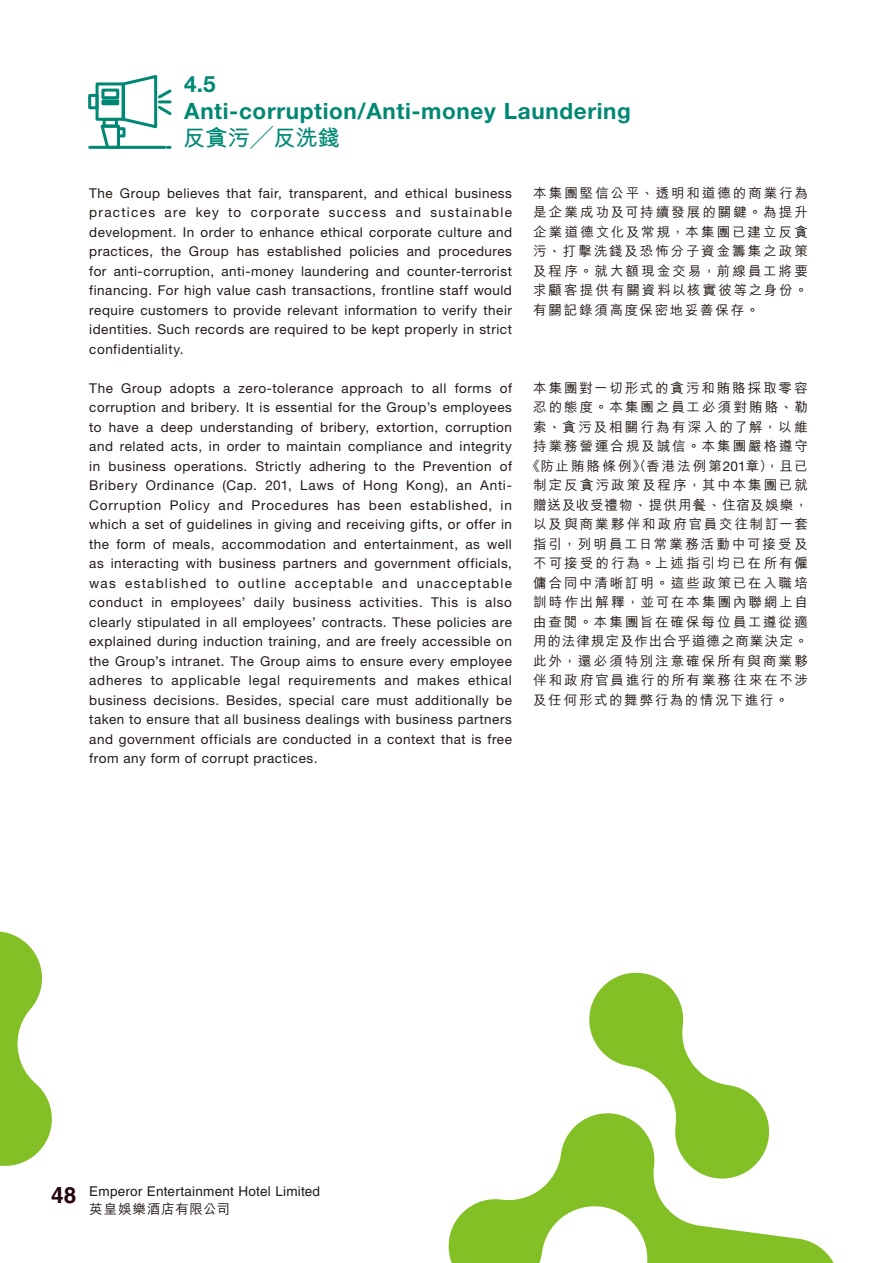
<style>
.page{position:relative;width:893px;height:1263px;background:#fff}
.page>*{position:absolute;margin:0;border:0;box-sizing:border-box;transform-origin:0 0}
.t1{font:700 22.5px/27px "Helvetica Neue LT Std";letter-spacing:.03em;color:#008874}
.t2{font:700 22.5px "M Hei HK";letter-spacing:-.015em;color:#008874}
.t3{font:13.5px/19.5px "Helvetica Neue LT Std";letter-spacing:.035em;color:#231916;text-align:justify}
.t4{font:500 13.5px/19.5px "M Hei HK";letter-spacing:.14em;color:#231916;text-align:justify}
.t5{font:500 13.5px "M Hei HK";letter-spacing:.075em;color:#231916}
.t6{font:13.5px "Helvetica LT Std";letter-spacing:.02em;color:#231916}
.t7{font:500 13.5px "M Hei HK";letter-spacing:.17em;color:#231916}
.t8{font:500 13.5px "M Hei HK";letter-spacing:.12em;color:#231916}
.t9{font:500 13.5px "M Hei HK";letter-spacing:.05em;color:#231916}
.s1{font-family:"Helvetica Neue LT Std";font-weight:400}
.s2{font-weight:700;font-size:22.5px;color:#25050d}
</style>
<div class="page">
<svg style="left:0;top:931px;width:52px;height:235px"></svg>
<svg style="left:589px;top:972px;width:176px;height:140px"></svg>
<svg style="left:448px;top:1112px;width:386px;height:151px"></svg>
<hr style="left:90px;top:146px;width:75px;height:3px;background:#008874">
<div style="left:96px;top:82px;width:29px;height:39px;border:3px solid #008874"></div>
<div style="left:88px;top:94px;width:10px;height:15px;border:3px solid #008874"></div>
<svg style="left:98px;top:75px;width:74px;height:74px"></svg>
<h1 class="t1" style="left:184px;top:70px;width:448px">4.5<br>Anti-corruption/Anti-money Laundering</h1>
<h1 class="t2" style="left:183px;top:121px;width:158px">反貪污╱反洗錢</h1>
<p class="t3" style="left:89px;top:183px;width:424px">The Group believes that fair, transparent, and ethical business practices are key to corporate success and sustainable development. In order to enhance ethical corporate culture and practices, the Group has established policies and procedures for anti-corruption, anti-money laundering and counter-terrorist financing. For high value cash transactions, frontline staff would require customers to provide relevant information to verify their identities. Such records are required to be kept properly in strict confidentiality.</p>
<p class="t3" style="left:89px;top:378px;width:424px">The Group adopts a zero-tolerance approach to all forms of corruption and bribery. It is essential for the Group’s employees to have a deep understanding of bribery, extortion, corruption and related acts, in order to maintain compliance and integrity in business operations. Strictly adhering to the Prevention of Bribery Ordinance (Cap. 201, Laws of Hong Kong), an Anti-Corruption Policy and Procedures has been established, in which a set of guidelines in giving and receiving gifts, or offer in the form of meals, accommodation and entertainment, as well as interacting with business partners and government officials, was established to outline acceptable and unacceptable conduct in employees’ daily business activities. This is also clearly stipulated in all employees’ contracts. These policies are explained during induction training, and are freely accessible on the Group’s intranet. The Group aims to ensure every employee adheres to applicable legal requirements and makes ethical business decisions. Besides, special care must additionally be taken to ensure that all business dealings with business partners and government officials are conducted in a context that is free from any form of corrupt practices.</p>
<p class="t4" style="left:533px;top:182px;width:276px">本集團堅信公平、透明和道德的商業行為是企業成功及可持續發展的關鍵。為提升企業道德文化及常規，本集團已建立反貪污、打擊洗錢及恐怖分子資金籌集之政策及程序。就大額現金交易，前線員工將要求顧客提供有關資料以核實彼等之身份。有關記錄須高度保密地妥善保存。</p>
<p class="t4" style="left:533px;top:377px;width:276px">本集團對一切形式的貪污和賄賂採取零容</p>
<p class="t4" style="left:533px;top:396px;width:276px">忍的態度。本集團之員工必須對賄賂、勒</p>
<p class="t7" style="left:533px;top:417px;width:276px">索、貪污及相關行為有深入的了解，以維</p>
<p class="t4" style="left:533px;top:435px;width:276px">持業務營運合規及誠信。本集團嚴格遵守</p>
<p class="t4" style="left:526px;top:455px;width:283px">《防止賄賂條例》（香港法例第<span class="s1">201</span>章），且已</p>
<p class="t4" style="left:533px;top:474px;width:276px">制定反貪污政策及程序，其中本集團已就</p>
<p class="t5" style="left:533px;top:495px;width:276px">贈送及收受禮物、提供用餐、住宿及娛樂，</p>
<p class="t4" style="left:533px;top:513px;width:276px">以及與商業夥伴和政府官員交往制訂一套</p>
<p class="t4" style="left:533px;top:533px;width:276px">指引，列明員工日常業務活動中可接受及</p>
<p class="t4" style="left:533px;top:552px;width:276px">不可接受的行為。上述指引均已在所有僱</p>
<p class="t4" style="left:533px;top:572px;width:276px">傭合同中清晰訂明。這些政策已在入職培</p>
<p class="t4" style="left:533px;top:591px;width:276px">訓時作出解釋，並可在本集團內聯網上自</p>
<p class="t4" style="left:533px;top:611px;width:276px">由查閱。本集團旨在確保每位員工遵從適</p>
<p class="t5" style="left:533px;top:631px;width:276px">用的法律規定及作出合乎道德之商業決定。</p>
<p class="t4" style="left:533px;top:650px;width:276px">此外，還必須特別注意確保所有與商業夥</p>
<p class="t4" style="left:533px;top:669px;width:276px">伴和政府官員進行的所有業務往來在不涉</p>
<p class="t8" style="left:533px;top:690px;width:257px">及任何形式的舞弊行為的情況下進行。</p>
<p class="t6" style="left:51px;top:1183px;width:270px"><span class="s2">48</span> Emperor Entertainment Hotel Limited</p>
<p class="t9" style="left:89px;top:1199px;width:142px">英皇娛樂酒店有限公司</p>
</div>
